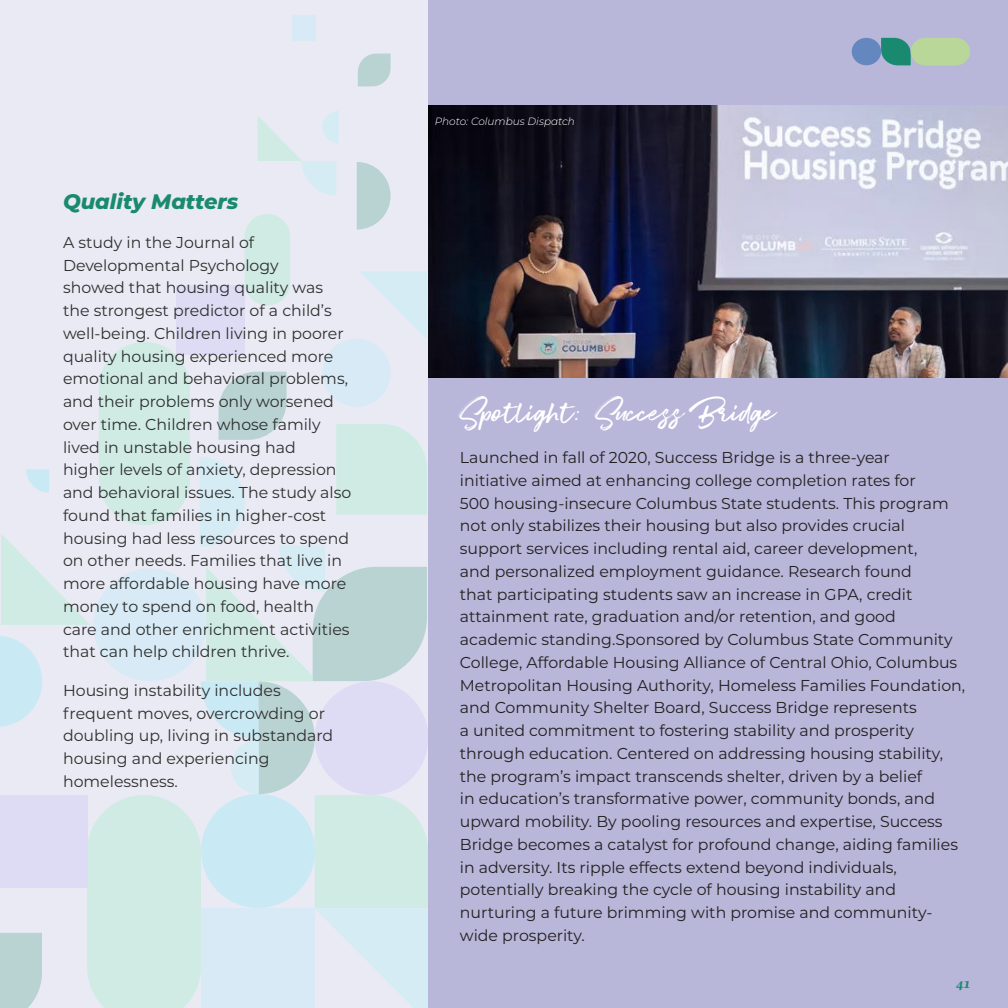
<style>
.page{position:relative;width:1008px;height:1008px;background:#eaeaf4}
.page>*{position:absolute;margin:0;border:0;box-sizing:border-box;transform-origin:0 0}
.Emphasis_Heading{font:38.5px "Super Fly One";color:#fff}
.Body_Heading{font:italic 800 21px "Montserrat";color:#198a70}
.Body{font:15.75px/22.8px "Montserrat";color:#231f20}
.Body-2{font:15.75px/22.8px "Montserrat";color:#2e2f2e}
.t1{font:italic 700 14px "Questa";color:#198a70}
.photo_credit{font:italic 100 10.5px "Montserrat";color:#fff}
</style>
<div class="page">
<div style="left:99px;top:342px;width:91px;height:183px;background:#cfebe4;border-radius:46px"></div>
<svg style="left:357px;top:162px;width:34px;height:68px"></svg>
<svg style="left:359px;top:271px;width:68px;height:69px"></svg>
<div style="left:322px;top:339px;width:69px;height:68px;background:#d7eaf5;border-radius:50%"></div>
<div style="left:176px;top:285px;width:69px;height:70px;background:#dedcf4"></div>
<svg style="left:258px;top:111px;width:81px;height:85px"></svg>
<svg style="left:358px;top:54px;width:33px;height:32px"></svg>
<div style="left:245px;top:214px;width:45px;height:91px;background:#cfebe4;border-radius:23px"></div>
<div style="left:292px;top:16px;width:23px;height:25px;background:#d7eaf5"></div>
<svg style="left:0;top:372px;width:428px;height:636px"></svg>
<div style="left:428px;top:0;width:580px;height:1008px;background:#b8b6d9"></div>
<svg style="left:881px;top:38px;width:89px;height:28px;background:#8bbc95"></svg>
<div style="left:852px;top:38px;width:29px;height:27px;background:#6387be;border-radius:50%"></div>
<img style="left:428px;top:106px;width:580px;height:272px">
<p class="Body_Heading" style="left:63px;top:186px;width:177px">Quality Matters</p>
<p class="Body-2" style="left:63px;top:230px;width:290px">A study in the Journal of Developmental Psychology<br>showed that housing quality was the strongest predictor of a child’s well-being. Children living in poorer quality housing experienced more emotional and behavioral problems, and their problems only worsened over time. Children whose family lived in unstable housing had higher levels of anxiety, depression and behavioral issues. The study also found that families in higher-cost housing had less resources to spend on other needs. Families that live in more affordable housing have more money to spend on food, health care and other enrichment activities that can help children thrive.</p>
<p class="Body-2" style="left:63px;top:678px;width:272px">Housing instability includes frequent moves, overcrowding or doubling up, living in substandard housing and experiencing homelessness.</p>
<p class="photo_credit" style="left:435px;top:114px;width:142px">Photo: Columbus Dispatch</p>
<p class="Emphasis_Heading" style="left:460px;top:389px;width:318px">Spotlight: Success Bridge</p>
<p class="Body" style="left:460px;top:446px;width:507px">Launched in fall of 2020, Success Bridge is a three-year<br>initiative aimed at enhancing college completion rates for<br>500 housing-insecure Columbus State students. This program not only stabilizes their housing but also provides crucial support services including rental aid, career development,<br>and personalized employment guidance. Research found<br>that participating students saw an increase in GPA, credit attainment rate, graduation and/or retention, and good academic standing.Sponsored by Columbus State Community College, Affordable Housing Alliance of Central Ohio, Columbus Metropolitan Housing Authority, Homeless Families Foundation, and Community Shelter Board, Success Bridge represents<br>a united commitment to fostering stability and prosperity through education. Centered on addressing housing stability, the program’s impact transcends shelter, driven by a belief<br>in education’s transformative power, community bonds, and upward mobility. By pooling resources and expertise, Success Bridge becomes a catalyst for profound change, aiding families in adversity. Its ripple effects extend beyond individuals, potentially breaking the cycle of housing instability and nurturing a future brimming with promise and community&shy;wide prosperity.</p>
<p class="t1" style="left:956px;top:974px;width:15px">41</p>
</div>
